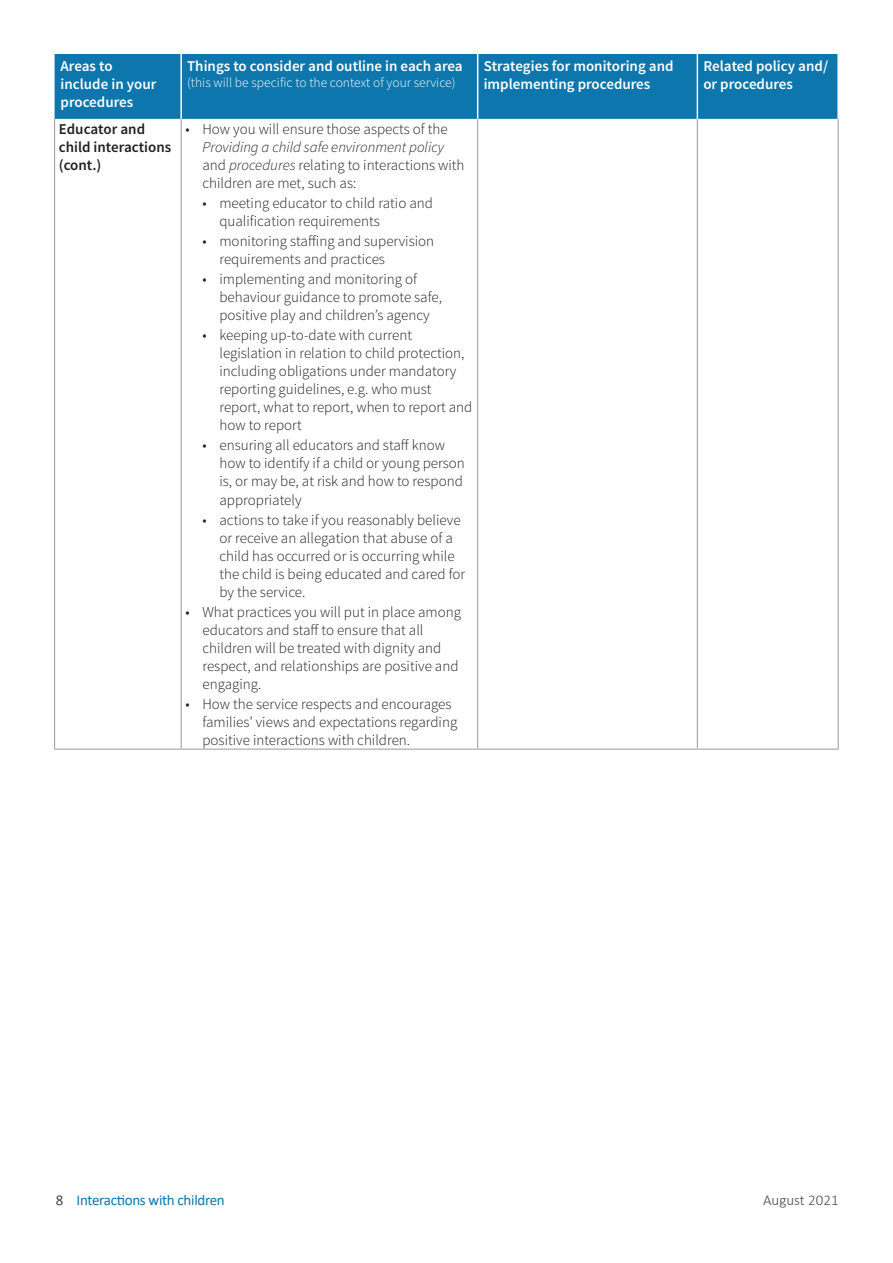
<style>
.page{position:relative;width:893px;height:1263px;background:#fff}
.page>*{position:absolute;margin:0;border:0;box-sizing:border-box;transform-origin:0 0}
.t1{font:300 15px/18px "Source Sans Pro";color:#231f20}
.t2{font:600 15px/18px "Source Sans Pro";color:#fff}
.t3{font:600 15px/18px "Source Sans Pro";color:#231f20}
.t4{font:15px "Calibri";letter-spacing:-.02em;color:#0d76ab}
.t5{font:300 15px "Calibri";color:#4a4a55}
.t6{font:300 13.5px "Source Sans Pro";color:#fff}
.s1{font-style:italic}
.s2{color:#4a4a55}
</style>
<div class="page">
<div style="left:55px;top:54px;width:782px;height:65px;background:#0d76ac"></div>
<hr style="left:181px;top:119px;width:1px;height:629px;background:#a4a4a9">
<hr style="left:477px;top:119px;width:1px;height:629px;background:#a4a4a9">
<hr style="left:697px;top:119px;width:1px;height:629px;background:#a4a4a9">
<hr style="left:54px;top:748px;width:127px;height:2px;background:#a4a4a9">
<hr style="left:181px;top:748px;width:297px;height:2px;background:#a4a4a9">
<hr style="left:478px;top:748px;width:219px;height:2px;background:#a4a4a9">
<hr style="left:697px;top:748px;width:142px;height:2px;background:#a4a4a9">
<hr style="left:477px;top:54px;width:1px;height:65px;background:#fff">
<hr style="left:54px;top:119px;width:1px;height:629px;background:#a4a4a9">
<hr style="left:838px;top:119px;width:1px;height:629px;background:#a4a4a9">
<hr style="left:697px;top:54px;width:1px;height:65px;background:#fff">
<hr style="left:180px;top:54px;width:2px;height:65px;background:#fff">
<p class="t2" style="left:61px;top:58px;width:97px">Areas to include in your procedures</p>
<p class="t2" style="left:187px;top:58px;width:277px">Things to consider and outline in each area</p>
<p class="t6" style="left:187px;top:75px;width:270px">(this will be specific to the context of your service)</p>
<p class="t3" style="left:59px;top:120px;width:114px">Educator and child interactions (cont.)</p>
<p class="t1" style="left:185px;top:120px;width:264px">• How you will ensure those aspects of the</p>
<p class="t1" style="left:202px;top:138px;width:264px"><span class="s1">Providing a child safe environment policy </span>and <span class="s1">procedures</span> relating to interactions with children are met, such as:</p>
<p class="t1" style="left:219px;top:194px;width:215px;text-indent:-17px">• meeting educator to child ratio and qualification requirements</p>
<p class="t1" style="left:219px;top:232px;width:216px;text-indent:-17px">• monitoring staffing and supervision requirements and practices</p>
<p class="t1" style="left:219px;top:270px;width:224px;text-indent:-17px">• implementing and monitoring of behaviour guidance to promote safe, positive play and children’s agency</p>
<p class="t1" style="left:219px;top:326px;width:254px;text-indent:-17px">• keeping up-to-date with current legislation in relation to child protection, including obligations under mandatory reporting guidelines, e.g. who must report, what to report, when to report and how to report</p>
<p class="t1" style="left:219px;top:437px;width:247px;text-indent:-17px">• ensuring all educators and staff know how to identify if a child or young person is, or may be, at risk and how to respond appropriately</p>
<p class="t1" style="left:219px;top:511px;width:247px;text-indent:-17px">• actions to take if you reasonably believe or receive an allegation that abuse of a child has occurred or is occurring while the child is being educated and cared for by the service.</p>
<p class="t1" style="left:202px;top:603px;width:260px;text-indent:-17px">• What practices you will put in place among educators and staff to ensure that all children will be treated with dignity and respect, and relationships are positive and engaging.</p>
<p class="t1" style="left:202px;top:695px;width:256px;text-indent:-17px">• How the service respects and encourages families’ views and expectations regarding positive interactions with children.</p>
<p class="t2" style="left:484px;top:58px;width:191px">Strategies for monitoring and implementing procedures</p>
<p class="t2" style="left:703px;top:58px;width:126px">Related policy and/ or procedures</p>
<p class="t4" style="left:56px;top:1190px;width:171px"><span class="s2">8</span> Interactions with children</p>
<p class="t5" style="left:763px;top:1190px;width:77px">August 2021</p>
</div>
